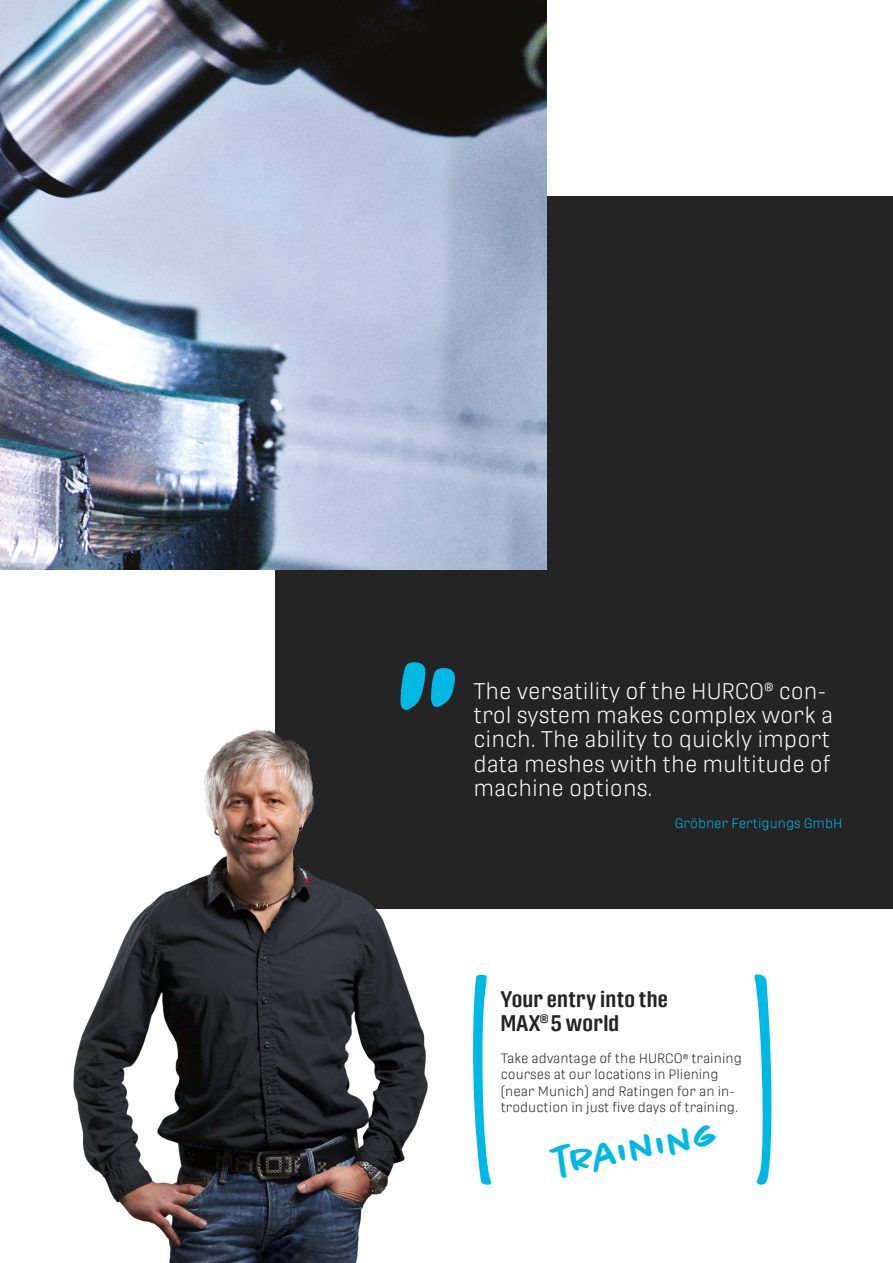
<style>
.page{position:relative;width:893px;height:1263px;background:#fff}
.page>*{position:absolute;margin:0;border:0;box-sizing:border-box;transform-origin:0 0}
.AUSZEICHNUNG_3___Cha{font:500 39px "Chantal";color:#00b8e4}
.SB_2___Protipo_Light{font:300 22.5px/24.3px "Protipo";color:#fff}
.SB_1___Propito_Compa{font:600 22.5px/24.3px "Protipo Compact";letter-spacing:.01em;color:#242424}
.COPY___Protipo_Light{font:300 13.5px/16.2px "Protipo";color:#242424}
.COPY___Protipo_Light-2{font:300 13.5px "Protipo";color:#00b8e4}
</style>
<div class="page">
<div style="left:276px;top:196px;width:617px;height:713px;background:#242424"></div>
<img style="left:0;top:0;width:546px;height:569px">
<img style="left:73px;top:707px;width:355px;height:556px">
<svg style="left:400px;top:662px;width:55px;height:48px"></svg>
<svg style="left:473px;top:974px;width:18px;height:211px"></svg>
<svg style="left:754px;top:974px;width:18px;height:211px"></svg>
<p class="SB_2___Protipo_Light" style="left:473px;top:678px;width:361px">The versatility of the HURCO<sup>®</sup> con&shy;trol system makes complex work a cinch. The ability to quickly import data meshes with the multitude of machine options.</p>
<p class="COPY___Protipo_Light-2" style="left:675px;top:816px;width:169px">Gröbner Fertigungs GmbH</p>
<p class="SB_1___Propito_Compa" style="left:501px;top:986px;width:169px">Your entry into the<br>MAX<sup>®</sup> 5 world</p>
<p class="COPY___Protipo_Light" style="left:501px;top:1050px;width:243px">Take advantage of the HURCO<sup>®</sup> training courses at our locations in Pliening (near Munich) and Ratingen for an in&shy;troduction in just five days of training.</p>
<p class="AUSZEICHNUNG_3___Cha" style="left:551px;top:1140px;width:168px;rotate:-10deg">training</p>
</div>
